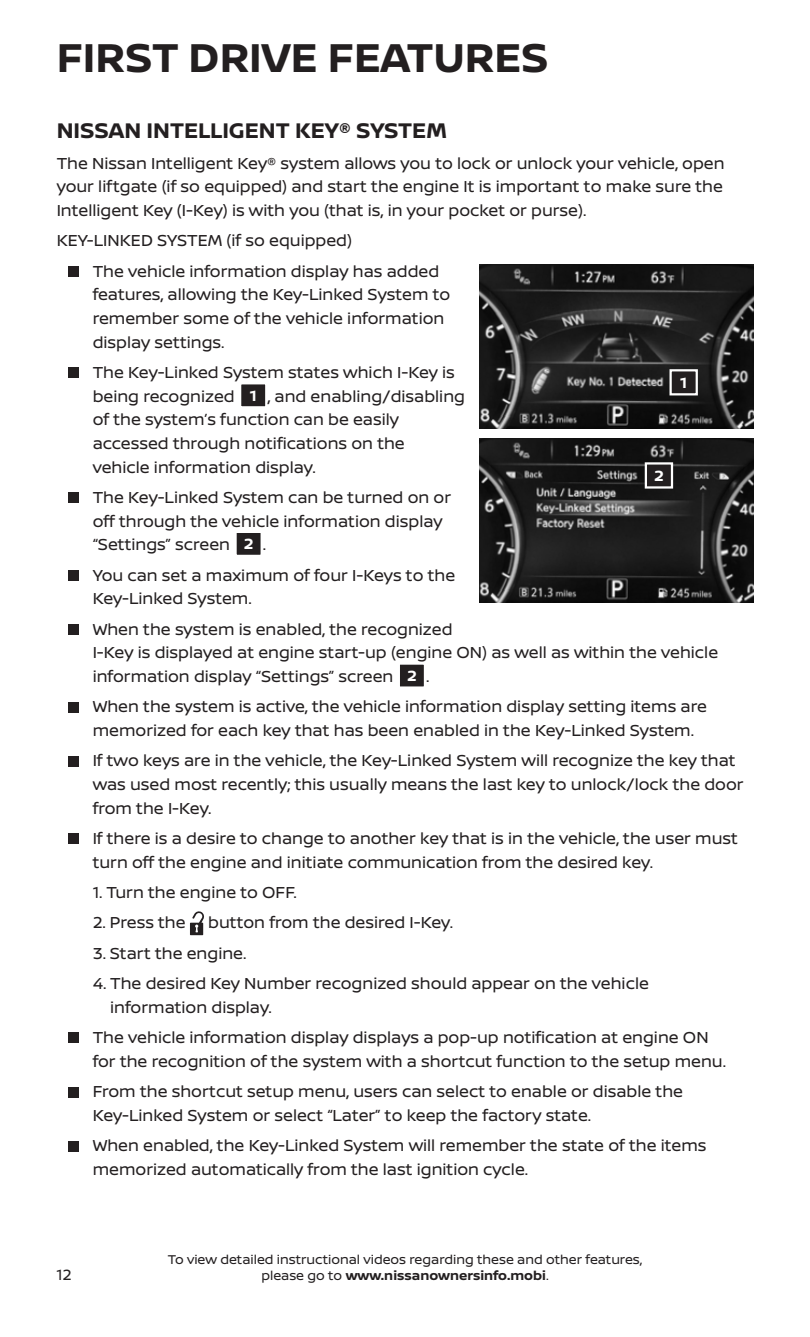
<style>
.page{position:relative;width:810px;height:1337px;background:#fff}
.page>*{position:absolute;margin:0;border:0;box-sizing:border-box;transform-origin:0 0}
.Chapter_Title{font:700 42.75px "Nissan Brand";color:#231f20}
.Section_Title{font:700 22.5px "Nissan Brand";color:#231f20}
.Paragraph_Body_Norma{font:16.88px/23.6px "Nissan Brand";color:#231f20}
.t1{font:700 15.75px "Nissan Brand";color:#fff}
.t2{font:15.75px "Nissan Brand";color:#231f20}
.t3{font:13.5px "Nissan Brand";color:#231f20}
.t4{font:700 13.5px "Nissan Brand";color:#231f20}
.s1{font-weight:400}
</style>
<div class="page">
<div style="left:68px;top:266px;width:10px;height:11px;background:#231f20"></div>
<div style="left:68px;top:367px;width:10px;height:11px;background:#231f20"></div>
<div style="left:240px;top:383px;width:26px;height:24px;background:#231f20"></div>
<div style="left:239px;top:382px;width:28px;height:26px;border:2px solid #fff"></div>
<div style="left:68px;top:492px;width:10px;height:11px;background:#231f20"></div>
<div style="left:236px;top:532px;width:26px;height:24px;background:#231f20"></div>
<div style="left:234px;top:531px;width:29px;height:26px;border:2px solid #fff"></div>
<div style="left:68px;top:570px;width:10px;height:10px;background:#231f20"></div>
<div style="left:68px;top:624px;width:10px;height:10px;background:#231f20"></div>
<div style="left:399px;top:663px;width:26px;height:24px;background:#231f20"></div>
<div style="left:398px;top:662px;width:28px;height:26px;border:2px solid #fff"></div>
<div style="left:68px;top:702px;width:10px;height:10px;background:#231f20"></div>
<div style="left:68px;top:756px;width:10px;height:10px;background:#231f20"></div>
<div style="left:68px;top:833px;width:10px;height:11px;background:#231f20"></div>
<svg style="left:190px;top:911px;width:14px;height:24px"></svg>
<div style="left:68px;top:1032px;width:10px;height:11px;background:#231f20"></div>
<div style="left:68px;top:1086px;width:10px;height:11px;background:#231f20"></div>
<div style="left:68px;top:1140px;width:10px;height:11px;background:#231f20"></div>
<img style="left:480px;top:265px;width:273px;height:164px">
<img style="left:480px;top:439px;width:273px;height:164px">
<div style="left:646px;top:463px;width:26px;height:24px;background:#231f20"></div>
<div style="left:645px;top:462px;width:28px;height:26px;border:2px solid #fff"></div>
<div style="left:671px;top:370px;width:26px;height:24px;background:#231f20"></div>
<div style="left:670px;top:369px;width:28px;height:26px;border:2px solid #fff"></div>
<p class="Chapter_Title" style="left:57px;top:27px;width:494px">FIRST DRIVE FEATURES</p>
<p class="Section_Title" style="left:57px;top:114px;width:392px">NISSAN INTELLIGENT KEY® SYSTEM</p>
<p class="Paragraph_Body_Norma" style="left:57px;top:150px;width:669px;text-align:justify">The Nissan Intelligent Key® system allows you to lock or unlock your vehicle, open your liftgate (if so equipped) and start the engine It is important to make sure the Intelligent Key (I-Key) is with you (that is, in your pocket or purse).</p>
<p class="Paragraph_Body_Norma" style="left:57px;top:228px;width:297px">KEY-LINKED SYSTEM (if so equipped)</p>
<p class="Paragraph_Body_Norma" style="left:93px;top:258px;width:359px">The vehicle information display has added features, allowing the Key-Linked System to remember some of the vehicle information display settings.</p>
<p class="Paragraph_Body_Norma" style="left:93px;top:360px;width:364px">The Key-Linked System states which I-Key is being recognized</p>
<p class="t1" style="left:680px;top:371px;width:9px">1</p>
<p class="Paragraph_Body_Norma" style="left:93px;top:383px;width:374px;text-indent:175px">, and enabling/disabling of the system’s function can be easily accessed through notifications on the vehicle information display.</p>
<p class="Paragraph_Body_Norma" style="left:93px;top:485px;width:360px">The Key-Linked System can be turned on or off through the vehicle information display “Settings” screen</p>
<p class="t1" style="left:250px;top:384px;width:9px">1</p>
<p class="t1" style="left:654px;top:464px;width:11px">2</p>
<p class="t1" style="left:244px;top:532px;width:11px">2</p>
<p class="Paragraph_Body_Norma" style="left:263px;top:532px;width:5px">.</p>
<p class="Paragraph_Body_Norma" style="left:93px;top:562px;width:364px">You can set a maximum of four I-Keys to the<br>Key-Linked System.</p>
<p class="Paragraph_Body_Norma" style="left:93px;top:616px;width:627px">When the system is enabled, the recognized<br>I-Key is displayed at engine start-up (engine ON) as well as within the vehicle information display “Settings” screen</p>
<p class="t1" style="left:407px;top:664px;width:11px">2</p>
<p class="Paragraph_Body_Norma" style="left:426px;top:663px;width:5px">.</p>
<p class="Paragraph_Body_Norma" style="left:93px;top:694px;width:616px">When the system is active, the vehicle information display setting items are memorized for each key that has been enabled in the Key-Linked System.</p>
<p class="Paragraph_Body_Norma" style="left:93px;top:748px;width:652px">If two keys are in the vehicle, the Key-Linked System will recognize the key that was used most recently; this usually means the last key to unlock/lock the door from the I-Key.</p>
<p class="Paragraph_Body_Norma" style="left:93px;top:825px;width:647px">If there is a desire to change to another key that is in the vehicle, the user must turn off the engine and initiate communication from the desired key.</p>
<p class="Paragraph_Body_Norma" style="left:93px;top:879px;width:206px">1. Turn the engine to OFF.</p>
<p class="Paragraph_Body_Norma" style="left:93px;top:910px;width:95px">2. Press the</p>
<p class="Paragraph_Body_Norma" style="left:208px;top:910px;width:246px">button from the desired I-Key.</p>
<p class="Paragraph_Body_Norma" style="left:93px;top:940px;width:155px">3. Start the engine.</p>
<p class="Paragraph_Body_Norma" style="left:110px;top:971px;width:540px;text-indent:-17px">4. The desired Key Number recognized should appear on the vehicle information display.</p>
<p class="Paragraph_Body_Norma" style="left:93px;top:1025px;width:635px">The vehicle information display displays a pop-up notification at engine ON for the recognition of the system with a shortcut function to the setup menu.</p>
<p class="Paragraph_Body_Norma" style="left:93px;top:1079px;width:592px">From the shortcut setup menu, users can select to enable or disable the<br>Key-Linked System or select “Later” to keep the factory state.</p>
<p class="Paragraph_Body_Norma" style="left:93px;top:1133px;width:615px">When enabled, the Key-Linked System will remember the state of the items memorized automatically from the last ignition cycle.</p>
<p class="t3" style="left:168px;top:1249px;width:476px">To view detailed instructional videos regarding these and other features,</p>
<p class="t2" style="left:57px;top:1263px;width:17px">12</p>
<p class="t4" style="left:262px;top:1265px;width:289px"><span class="s1">please go to</span> www.nissanownersinfo.mobi<span class="s1">.</span></p>
</div>
